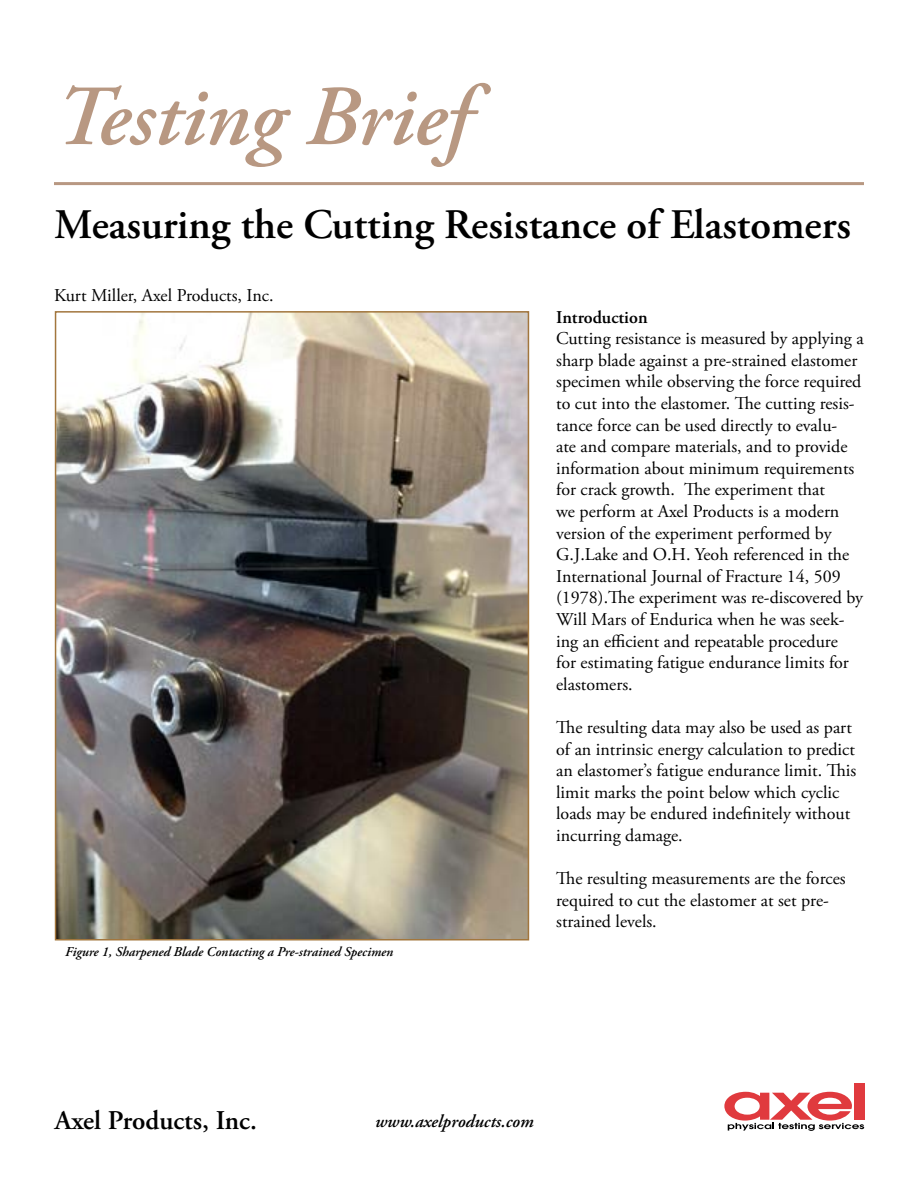
<style>
.page{position:relative;width:918px;height:1188px;background:#fff}
.page>*{position:absolute;margin:0;border:0;box-sizing:border-box;transform-origin:0 0}
.t1{font:italic 600 85.5px "Adobe Garamond Pro";color:#b89882}
.t2{font:600 42px "Adobe Garamond Pro";color:#000}
.t3{font:600 27px "Adobe Garamond Pro";color:#000}
.t4{font:18px/21.6px "Adobe Garamond Pro";color:#000}
.t5{font:italic 600 18px "Adobe Garamond Pro";color:#000}
.t6{font:600 18px "Adobe Garamond Pro";color:#000}
.t7{font:italic 600 13.5px "Adobe Garamond Pro";color:#000}
</style>
<div class="page">
<div style="left:855px;top:1084px;width:10px;height:36px;background:#e03a3e"></div>
<svg style="left:724px;top:1092px;width:140px;height:39px"></svg>
<hr style="left:54px;top:182px;width:810px;height:3px;background:#b89882">
<img style="left:58px;top:314px;width:468px;height:623px">
<div style="left:55px;top:311px;width:474px;height:629px;border:2px solid #a2763d"></div>
<h1 class="t1" style="left:54px;top:68px;width:417px">Testing Brief</h1>
<h2 class="t2" style="left:54px;top:200px;width:798px">Measuring the Cutting Resistance of Elastomers</h2>
<p class="t4" style="left:54px;top:285px;width:221px">Kurt Miller, Axel Products, Inc.</p>
<p class="t7" style="left:65px;top:943px;width:330px">Figure 1, Sharpened Blade Contacting a Pre-strained Specimen</p>
<p class="t6" style="left:556px;top:307px;width:93px">Introduction</p>
<p class="t4" style="left:556px;top:328px;width:309px">Cutting resistance is measured by applying a sharp blade against a pre-strained elastomer specimen while observing the force required to cut into the elastomer. The cutting resis&shy;tance force can be used directly to evalu-<br>ate and compare materials, and to provide information about minimum requirements for crack growth. The experiment that<br>we perform at Axel Products is a modern version of the experiment performed by G.J.Lake and O.H. Yeoh referenced in the International Journal of Fracture 14, 509 (1978).The experiment was re-discovered by Will Mars of Endurica when he was seek&shy;ing an efficient and repeatable procedure<br>for estimating fatigue endurance limits for elastomers.</p>
<p class="t4" style="left:556px;top:717px;width:302px">The resulting data may also be used as part of an intrinsic energy calculation to predict an elastomer’s fatigue endurance limit. This limit marks the point below which cyclic loads may be endured indefinitely without incurring damage.</p>
<p class="t4" style="left:556px;top:868px;width:291px">The resulting measurements are the forces required to cut the elastomer at set pre&shy;strained levels.</p>
<h3 class="t3" style="left:55px;top:1105px;width:204px">Axel Products, Inc.</h3>
<p class="t5" style="left:375px;top:1111px;width:160px">www.axelproducts.com</p>
</div>
